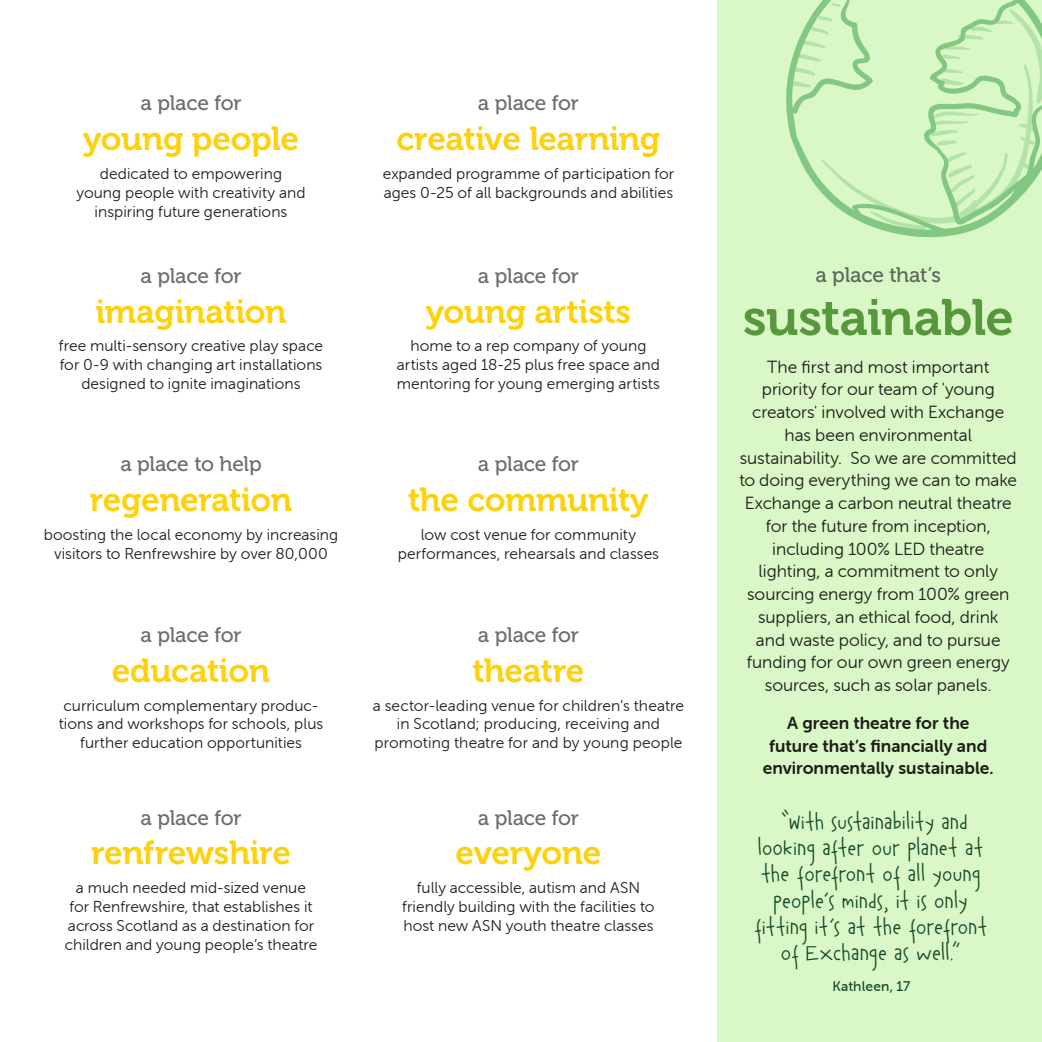
<style>
.page{position:relative;width:1042px;height:1042px;background:#fff}
.page>*{position:absolute;margin:0;border:0;box-sizing:border-box;transform-origin:0 0}
.t1{font:50.75px "Museo 700";letter-spacing:-.015em;color:#669d4e}
.subheading3{font:33.25px "Museo 700";letter-spacing:-.015em;color:#fdd10b}
.t2{font:21px/26.2px "Hey Kiddo";color:#144a29;text-align:center}
.subheading2{font:21px "Museo 500";letter-spacing:-.015em;color:#6c6d70}
.t3{font:17.5px/22.8px "Museo Sans Rounded 300";color:#231f20;text-align:center}
.t4{font:17.5px/22.8px "Museo Sans Rounded 700";color:#231f20;text-align:center}
.subheading2-2{font:15.75px/18.9px "Museo Sans Rounded 300";letter-spacing:.005em;color:#231f20;text-align:center}
.t5{font:14px "Museo Sans Rounded 500";letter-spacing:.01em;color:#144a29}
</style>
<div class="page">
<div style="left:718px;top:0;width:324px;height:1042px;background:#daf7c7"></div>
<svg style="left:786px;top:0;width:256px;height:238px"></svg>
<p class="subheading2" style="left:140px;top:92px;width:103px">a place for</p>
<p class="subheading3" style="left:83px;top:120px;width:217px">young people</p>
<p class="subheading2-2" style="left:76px;top:164px;width:231px">dedicated to empowering young people with creativity and inspiring future generations</p>
<p class="subheading2" style="left:140px;top:264px;width:103px">a place for</p>
<p class="subheading3" style="left:95px;top:293px;width:193px">imagination</p>
<p class="subheading2-2" style="left:59px;top:337px;width:266px">free multi-sensory creative play space for 0-9 with changing art installations designed to ignite imaginations</p>
<p class="subheading2" style="left:120px;top:452px;width:143px">a place to help</p>
<p class="subheading3" style="left:90px;top:481px;width:204px">regeneration</p>
<p class="subheading2-2" style="left:44px;top:525px;width:296px">boosting the local economy by increasing visitors to Renfrewshire by over 80,000</p>
<p class="subheading2" style="left:140px;top:623px;width:103px">a place for</p>
<p class="subheading3" style="left:112px;top:652px;width:160px">education</p>
<p class="subheading2-2" style="left:59px;top:696px;width:266px">curriculum complementary produc&shy;tions and workshops for schools, plus further education opportunities</p>
<p class="subheading2" style="left:140px;top:806px;width:103px">a place for</p>
<p class="subheading3" style="left:91px;top:834px;width:201px">renfrewshire</p>
<p class="subheading2-2" style="left:65px;top:878px;width:254px">a much needed mid-sized venue for Renfrewshire, that establishes it across Scotland as a destination for children and young people’s theatre</p>
<p class="subheading2" style="left:478px;top:92px;width:103px">a place for</p>
<p class="subheading3" style="left:397px;top:120px;width:265px">creative learning</p>
<p class="subheading2-2" style="left:383px;top:164px;width:293px;text-align:left">expanded programme of participation for ages 0-25 of all backgrounds and abilities</p>
<p class="subheading2" style="left:478px;top:264px;width:103px">a place for</p>
<p class="subheading3" style="left:426px;top:293px;width:207px">young artists</p>
<p class="subheading2-2" style="left:397px;top:337px;width:265px">home to a rep company of young artists aged 18-25 plus free space and mentoring for young emerging artists</p>
<p class="subheading2" style="left:478px;top:452px;width:103px">a place for</p>
<p class="subheading3" style="left:408px;top:481px;width:242px">the community</p>
<p class="subheading2-2" style="left:398px;top:525px;width:263px">low cost venue for community performances, rehearsals and classes</p>
<p class="subheading2" style="left:478px;top:623px;width:103px">a place for</p>
<p class="subheading3" style="left:472px;top:652px;width:113px">theatre</p>
<p class="subheading2-2" style="left:373px;top:696px;width:313px">a sector-leading venue for children’s theatre in Scotland; producing, receiving and promoting theatre for and by young people</p>
<p class="subheading2" style="left:478px;top:806px;width:103px">a place for</p>
<p class="subheading3" style="left:456px;top:834px;width:147px">everyone</p>
<p class="subheading2-2" style="left:402px;top:878px;width:254px">fully accessible, autism and ASN friendly building with the facilities to host new ASN youth theatre classes</p>
<h3 class="subheading2" style="left:815px;top:264px;width:127px">a place that’s</h3>
<h1 class="t1" style="left:743px;top:289px;width:272px">sustainable</h1>
<p class="t3" style="left:739px;top:355px;width:279px">The first and most important priority for our team of 'young creators' involved with Exchange has been environmental sustainability. So we are committed to doing everything we can to make<br>Exchange a carbon neutral theatre for the future from inception, including 100% LED theatre lighting, a commitment to only sourcing energy from 100% green suppliers, an ethical food, drink<br>and waste policy, and to pursue funding for our own green energy sources, such as solar panels.</p>
<p class="t4" style="left:763px;top:711px;width:232px">A green theatre for the future that’s financially and environmentally sustainable.</p>
<p class="t2" style="left:755px;top:808px;width:235px">“With sustainability and looking after our planet at the forefront of all young people's minds, it is only fitting it's at the forefront of Exchange as well.”</p>
<p class="t5" style="left:832px;top:979px;width:80px">Kathleen, 17</p>
</div>
